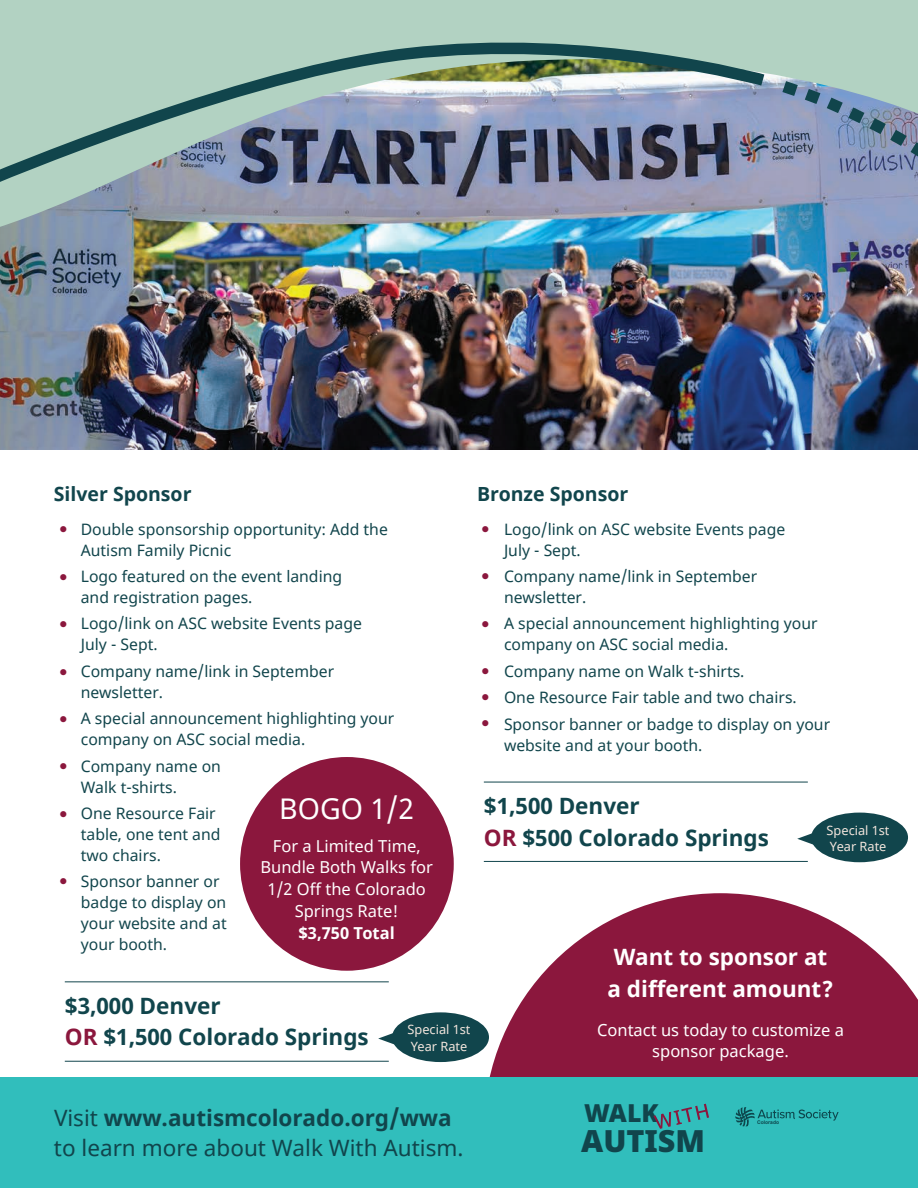
<style>
.page{position:relative;width:918px;height:1188px;background:#fff}
.page>*{position:absolute;margin:0;border:0;box-sizing:border-box;transform-origin:0 0}
.t1{font:900 30.6px "Noto Sans";color:#11454c}
.t2{font:28.5px "Noto Sans";color:#fff}
.t3{font:900 24.9px "Noto Sans";color:#11454c}
.t4{font:700 22.5px/31.5px "Noto Sans";color:#11454c}
.t5{font:22.5px/30px "Noto Sans";color:#11454c}
.t6{font:700 22.5px/31.5px "Noto Sans";color:#fff}
.t7{font:700 19.5px "Noto Sans";color:#11454c}
.t8{font:16.5px/21.8px "Noto Sans";color:#fff;text-align:center}
.t9{font:700 16.5px "Noto Sans";color:#fff}
.t10{font:15.75px/21px "Noto Sans";color:#11454c}
.t11{font:12.75px/16.5px "Noto Sans";color:#f3e6dd}
.t12{font:10.5px "Wingdings";color:#8b173d}
.t13{font:700 5.1px "Arial";color:#0d474d}
.s1{color:#8b173d}
.s2{font-weight:700}
</style>
<div class="page">
<img style="left:0;top:250px;width:918px;height:199px">
<svg style="left:485px;top:893px;width:433px;height:184px;fill:#8b173d"></svg>
<div style="left:0;top:1077px;width:918px;height:111px;background:#31bebc"></div>
<svg style="left:735px;top:1107px;width:104px;height:19px"></svg>
<svg style="left:653px;top:1104px;width:56px;height:25px"></svg>
<img style="left:0;top:0;width:918px;height:250px">
<svg style="left:774px;top:71px;width:144px;height:104px;background:#899db4"></svg>
<svg style="left:0;top:32px;width:774px;height:181px;background:#8c9fa6"></svg>
<hr style="left:65px;top:981px;width:324px;height:1px;background:#11454c">
<hr style="left:65px;top:1061px;width:324px;height:1px;background:#11454c">
<div style="left:392px;top:1012px;width:97px;height:50px;background:#11454c;border-radius:50%"></div>
<svg style="left:378px;top:1031px;width:17px;height:15px"></svg>
<hr style="left:484px;top:782px;width:324px;height:1px;background:#11454c">
<hr style="left:484px;top:861px;width:324px;height:1px;background:#11454c">
<div style="left:811px;top:813px;width:97px;height:49px;background:#11454c;border-radius:50%"></div>
<svg style="left:797px;top:831px;width:17px;height:15px"></svg>
<div style="left:240px;top:757px;width:214px;height:214px;background:#8b173d;border-radius:50%"></div>
<p class="t7" style="left:54px;top:480px;width:139px">Silver Sponsor</p>
<p class="t10" style="left:81px;top:519px;width:309px">Double sponsorship opportunity: Add the<br>Autism Family Picnic</p>
<p class="t10" style="left:81px;top:566px;width:263px">Logo featured on the event landing and registration pages.</p>
<p class="t10" style="left:81px;top:614px;width:283px">Logo/link on ASC website Events page<br>July - Sept.</p>
<p class="t10" style="left:81px;top:661px;width:255px">Company name/link in September newsletter.</p>
<p class="t10" style="left:81px;top:709px;width:315px">A special announcement highlighting your company on ASC social media.</p>
<p class="t10" style="left:81px;top:756px;width:142px">Company name on<br>Walk t-shirts.</p>
<p class="t10" style="left:81px;top:803px;width:141px">One Resource Fair table, one tent and two chairs.</p>
<p class="t10" style="left:81px;top:872px;width:147px">Sponsor banner or badge to display on your website and at your booth.</p>
<p class="t12" style="left:60px;top:523px;width:9px">●</p>
<p class="t12" style="left:60px;top:572px;width:9px">●</p>
<p class="t12" style="left:60px;top:619px;width:9px">●</p>
<p class="t12" style="left:60px;top:667px;width:9px">●</p>
<p class="t12" style="left:60px;top:713px;width:9px">●</p>
<p class="t12" style="left:60px;top:760px;width:9px">●</p>
<h2 class="t2" style="left:279px;top:790px;width:136px">BOGO 1/2</h2>
<p class="t8" style="left:260px;top:835px;width:174px">For a Limited Time,<br>Bundle Both Walks for<br>1/2 Off the Colorado<br>Springs Rate!</p>
<p class="t9" style="left:299px;top:921px;width:98px">$3,750 Total</p>
<p class="t12" style="left:60px;top:809px;width:9px">●</p>
<p class="t12" style="left:60px;top:876px;width:9px">●</p>
<h3 class="t4" style="left:65px;top:990px;width:306px">$3,000 Denver<br><span class="s1">OR</span> $1,500 Colorado Springs</h3>
<p class="t11" style="left:408px;top:1022px;width:64px">Special 1st<br>Year Rate</p>
<p class="t7" style="left:477px;top:480px;width:153px">Bronze Sponsor</p>
<p class="t10" style="left:504px;top:519px;width:283px">Logo/link on ASC website Events page<br>July - Sept.</p>
<p class="t10" style="left:504px;top:566px;width:255px">Company name/link in September newsletter.</p>
<p class="t10" style="left:504px;top:614px;width:315px">A special announcement highlighting your company on ASC social media.</p>
<p class="t10" style="left:504px;top:658px;width:328px;line-height:26.4px">Company name on Walk t-shirts.<br>One Resource Fair table and two chairs.<br>Sponsor banner or badge to display on your</p>
<p class="t10" style="left:504px;top:735px;width:200px">website and at your booth.</p>
<p class="t12" style="left:482px;top:524px;width:9px">●</p>
<p class="t12" style="left:482px;top:571px;width:9px">●</p>
<p class="t12" style="left:482px;top:618px;width:9px">●</p>
<p class="t12" style="left:482px;top:666px;width:9px">●</p>
<p class="t12" style="left:482px;top:691px;width:9px">●</p>
<p class="t12" style="left:482px;top:718px;width:9px">●</p>
<h3 class="t4" style="left:484px;top:791px;width:287px">$1,500 Denver<br><span class="s1">OR</span> $500 Colorado Springs</h3>
<p class="t11" style="left:827px;top:822px;width:64px">Special 1st<br>Year Rate</p>
<h3 class="t6" style="left:607px;top:942px;width:228px">Want to sponsor at a different amount?</h3>
<p class="t8" style="left:597px;top:1021px;width:248px;line-height:21px">Contact us today to customize a sponsor package.</p>
<h3 class="t5" style="left:54px;top:1104px;width:411px">Visit <span class="s2">www.autismcolorado.org/wwa </span>to learn more about Walk With Autism.</h3>
<h3 class="t3" style="left:584px;top:1094px;width:76px">WALK</h3>
<h1 class="t1" style="left:581px;top:1118px;width:126px">AUTISM</h1>
<p class="t13" style="left:757px;top:1119px;width:24px">Colorado</p>
</div>
